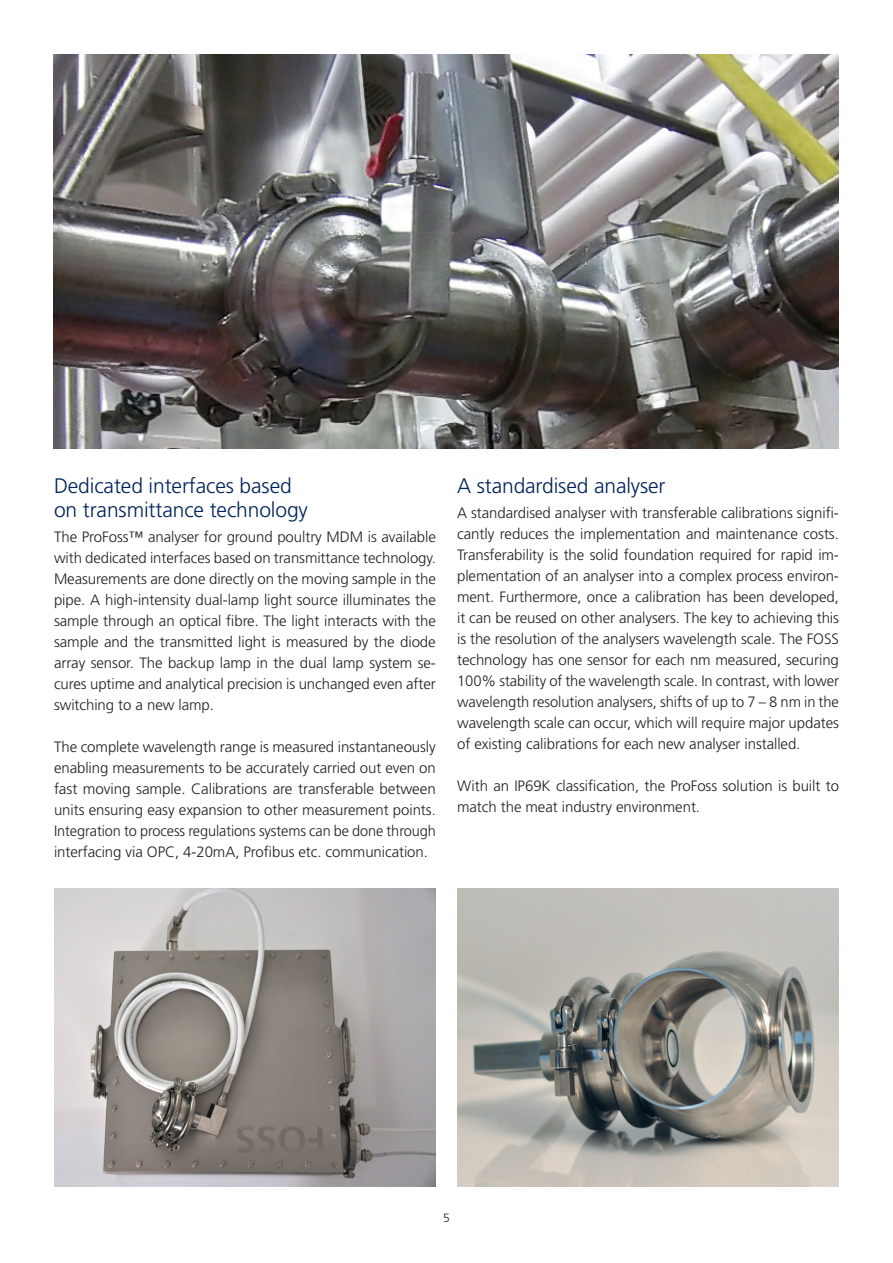
<style>
.page{position:relative;width:893px;height:1263px;background:#fff}
.page>*{position:absolute;margin:0;border:0;box-sizing:border-box;transform-origin:0 0}
.Rubrik{font:300 21px/24px "Frutiger";letter-spacing:-.005em;color:#002359}
.Brødtekst{font:300 15px/21px "Frutiger";letter-spacing:-.005em;color:#231f20;text-align:justify}
.t1{font:300 12px "Frutiger";color:#231f20}
</style>
<div class="page">
<img style="left:53px;top:54px;width:786px;height:394px">
<img style="left:457px;top:888px;width:382px;height:298px">
<img style="left:54px;top:888px;width:382px;height:298px">
<p class="Rubrik" style="left:54px;top:474px;width:255px">Dedicated interfaces based on transmittance technology</p>
<p class="Brødtekst" style="left:54px;top:526px;width:383px">The ProFoss™ analyser for ground poultry MDM is available with dedicated interfaces based on transmittance technology.<br>Measurements are done directly on the moving sample in the pipe. A high-intensity dual-lamp light source illuminates the sample through an optical fibre. The light interacts with the sample and the transmitted light is measured by the diode array sensor. The backup lamp in the dual lamp system se&shy;cures uptime and analytical precision is unchanged even after switching to a new lamp.</p>
<p class="Brødtekst" style="left:54px;top:736px;width:383px">The complete wavelength range is measured instantaneously enabling measurements to be accurately carried out even on fast moving sample. Calibrations are transferable between units ensuring easy expansion to other measurement points.<br>Integration to process regulations systems can be done through</p>
<p class="Brødtekst" style="left:54px;top:841px;width:375px">interfacing via OPC, 4-20mA, Profibus etc. communication.</p>
<p class="Rubrik" style="left:457px;top:474px;width:210px">A standardised analyser</p>
<p class="Brødtekst" style="left:457px;top:502px;width:383px">A standardised analyser with transferable calibrations signifi&shy;cantly reduces the implementation and maintenance costs.<br>Transferability is the solid foundation required for rapid im&shy;plementation of an analyser into a complex process environ&shy;ment. Furthermore, once a calibration has been developed, it can be reused on other analysers. The key to achieving this is the resolution of the analysers wavelength scale. The FOSS technology has one sensor for each nm measured, securing 100% stability of the wavelength scale. In contrast, with lower wavelength resolution analysers, shifts of up to 7 – 8 nm in the wavelength scale can occur, which will require major updates of existing calibrations for each new analyser installed.</p>
<p class="Brødtekst" style="left:457px;top:775px;width:383px">With an IP69K classification, the ProFoss solution is built to match the meat industry environment.</p>
<p class="t1" style="left:443px;top:1211px;width:8px">5</p>
</div>
